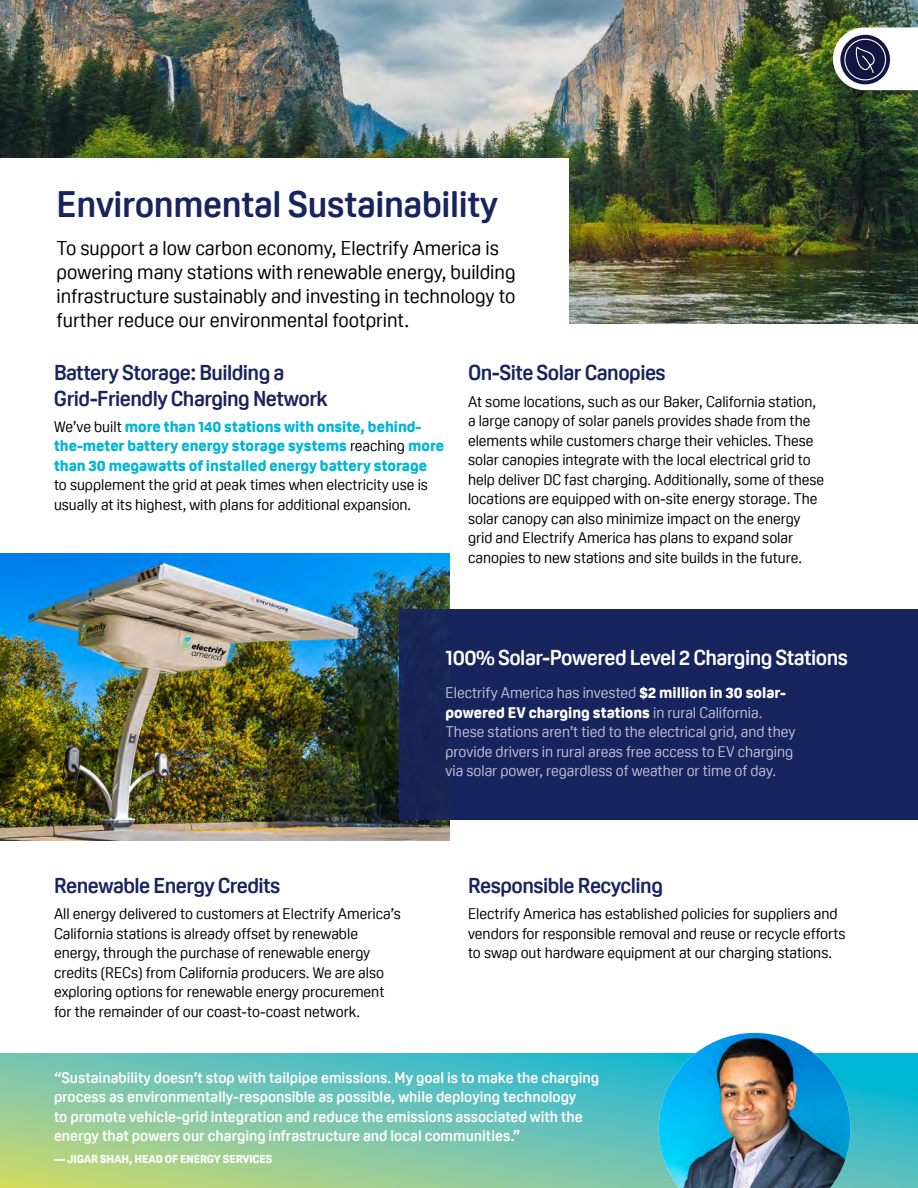
<style>
.page{position:relative;width:918px;height:1188px;background:#fff}
.page>*{position:absolute;margin:0;border:0;box-sizing:border-box;transform-origin:0 0}
.Headline_B{font:700 36px "Oscine";letter-spacing:-.01em;color:#17245d}
.Headline_H{font:700 21px/25.2px "Oscine";letter-spacing:-.025em;color:#17245d}
.Headline_H-2{font:700 21px "Oscine";letter-spacing:-.025em;color:#fff}
.Subheader_B{font:19.5px/24px "Oscine";color:#000}
.Body_Text{font:15px/19.5px "Oscine";color:#000}
.Call_Out___Pull_Quot{font:700 15px/19.5px "Oscine";color:#fff}
.Body_Text-2{font:800 15px/19.5px "Oscine";color:#00b5d5}
.Body_Text-3{font:15px/19.5px "Oscine";color:#c1bcd4}
.Call_Out___Pull_Quot-2{font:800 11.25px "Oscine";letter-spacing:-.01em;color:#fff}
.s1{font-weight:400;color:#000}
.s2{font-weight:800;color:#fff}
</style>
<div class="page">
<img style="left:0;top:0;width:918px;height:324px">
<div style="left:0;top:159px;width:569px;height:171px;background:#fff"></div>
<svg style="left:0;top:1053px;width:918px;height:135px;background:#72c5ad"></svg>
<img style="left:659px;top:1033px;width:191px;height:155px">
<img style="left:0;top:554px;width:450px;height:287px">
<div style="left:399px;top:609px;width:519px;height:211px;background:#17245d"></div>
<svg style="left:833px;top:27px;width:85px;height:63px"></svg>
<p class="Headline_B" style="left:57px;top:184px;width:443px">Environmental Sustainability</p>
<p class="Subheader_B" style="left:57px;top:236px;width:460px">To support a low carbon economy, Electrify America is powering many stations with renewable energy, building infrastructure sustainably and investing in technology to further reduce our environmental footprint.</p>
<p class="Headline_H" style="left:54px;top:360px;width:275px">Battery Storage: Building a<br>Grid-Friendly Charging Network</p>
<p class="Body_Text-2" style="left:54px;top:417px;width:392px"><span class="s1">We’ve built</span> more than 140 stations with onsite, behind&shy;the-meter battery energy storage systems <span class="s1">reaching</span> more than 30 megawatts of installed energy battery storage<br><span class="s1">to supplement the grid at peak times when electricity use is usually at its highest, with plans for additional expansion.</span></p>
<p class="Headline_H" style="left:468px;top:360px;width:199px">On-Site Solar Canopies</p>
<p class="Body_Text" style="left:468px;top:392px;width:358px">At some locations, such as our Baker, California station, a large canopy of solar panels provides shade from the elements while customers charge their vehicles. These solar canopies integrate with the local electrical grid to help deliver DC fast charging. Additionally, some of these locations are equipped with on-site energy storage. The solar canopy can also minimize impact on the energy grid and Electrify America has plans to expand solar canopies to new stations and site builds in the future.</p>
<p class="Headline_H" style="left:54px;top:873px;width:228px">Renewable Energy Credits</p>
<p class="Body_Text" style="left:54px;top:904px;width:349px">All energy delivered to customers at Electrify America’s California stations is already offset by renewable energy, through the purchase of renewable energy credits (RECs) from California producers. We are also exploring options for renewable energy procurement for the remainder of our coast-to-coast network.</p>
<p class="Headline_H-2" style="left:446px;top:646px;width:404px">100% Solar-Powered Level 2 Charging Stations</p>
<p class="Body_Text-3" style="left:446px;top:683px;width:351px">Electrify America has invested <span class="s2">$2 million in 30 solar&shy;powered EV charging stations</span> in rural California.<br>These stations aren’t tied to the electrical grid, and they provide drivers in rural areas free access to EV charging via solar power, regardless of weather or time of day.</p>
<p class="Headline_H" style="left:468px;top:873px;width:196px">Responsible Recycling</p>
<p class="Body_Text" style="left:468px;top:904px;width:379px">Electrify America has established policies for suppliers and vendors for responsible removal and reuse or recycle efforts to swap out hardware equipment at our charging stations.</p>
<p class="Call_Out___Pull_Quot" style="left:54px;top:1068px;width:547px">“Sustainability doesn’t stop with tailpipe emissions. My goal is to make the charging process as environmentally-responsible as possible, while deploying technology<br>to promote vehicle-grid integration and reduce the emissions associated with the energy that powers our charging infrastructure and local communities.”</p>
<p class="Call_Out___Pull_Quot-2" style="left:54px;top:1153px;width:220px">— JIGAR SHAH, HEAD OF ENERGY SERVICES</p>
</div>
